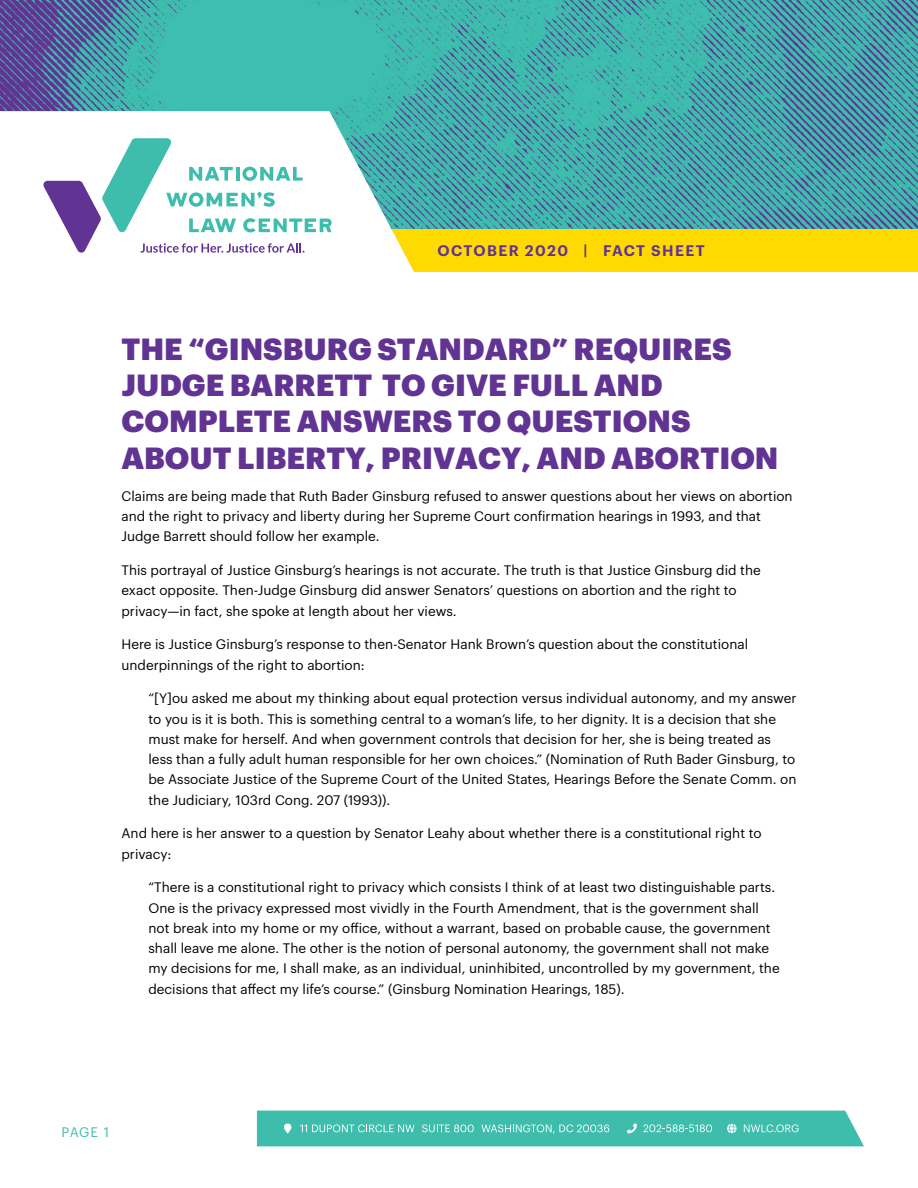
<style>
.page{position:relative;width:918px;height:1188px;background:#fff}
.page>*{position:absolute;margin:0;border:0;box-sizing:border-box;transform-origin:0 0}
.t1{font:900 30px/36.2px "Graphik";color:#613393}
.t2{font:600 15px "Graphik";letter-spacing:.095em;color:#613393}
.t3{font:13.5px/20.2px "Graphik";color:#000}
.t4{font:13.5px "Graphik";color:#3ebdad}
</style>
<div class="page">
<img style="left:0;top:0;width:918px;height:229px">
<div style="left:370px;top:229px;width:548px;height:42px;background:#ffda00"></div>
<svg style="left:0;top:111px;width:422px;height:161px"></svg>
<svg style="left:43px;top:138px;width:289px;height:115px"></svg>
<svg style="left:257px;top:1111px;width:607px;height:35px"></svg>
<p class="t2" style="left:437px;top:239px;width:269px">OCTOBER 2020 | FACT SHEET</p>
<h1 class="t1" style="left:121px;top:331px;width:659px">THE “GINSBURG STANDARD” REQUIRES JUDGE BARRETT TO GIVE FULL AND COMPLETE ANSWERS TO QUESTIONS ABOUT LIBERTY, PRIVACY, AND ABORTION</h1>
<p class="t3" style="left:122px;top:485px;width:673px">Claims are being made that Ruth Bader Ginsburg refused to answer questions about her views on abortion and the right to privacy and liberty during her Supreme Court confirmation hearings in 1993, and that<br>Judge Barrett should follow her example.</p>
<p class="t3" style="left:122px;top:559px;width:641px">This portrayal of Justice Ginsburg’s hearings is not accurate. The truth is that Justice Ginsburg did the exact opposite. Then-Judge Ginsburg did answer Senators’ questions on abortion and the right to privacy—in fact, she spoke at length about her views.</p>
<p class="t3" style="left:122px;top:633px;width:628px">Here is Justice Ginsburg’s response to then-Senator Hank Brown’s question about the constitutional underpinnings of the right to abortion:</p>
<p class="t3" style="left:148px;top:687px;width:650px">“[Y]ou asked me about my thinking about equal protection versus individual autonomy, and my answer to you is it is both. This is something central to a woman’s life, to her dignity. It is a decision that she must make for herself. And when government controls that decision for her, she is being treated as less than a fully adult human responsible for her own choices.” (Nomination of Ruth Bader Ginsburg, to be Associate Justice of the Supreme Court of the United States, Hearings Before the Senate Comm. on the Judiciary, 103rd Cong. 207 (1993)).</p>
<p class="t3" style="left:122px;top:822px;width:642px">And here is her answer to a question by Senator Leahy about whether there is a constitutional right to privacy:</p>
<p class="t3" style="left:148px;top:876px;width:633px">“There is a constitutional right to privacy which consists I think of at least two distinguishable parts.<br>One is the privacy expressed most vividly in the Fourth Amendment, that is the government shall not break into my home or my office, without a warrant, based on probable cause, the government shall leave me alone. The other is the notion of personal autonomy, the government shall not make my decisions for me, I shall make, as an individual, uninhibited, uncontrolled by my government, the decisions that affect my life’s course.” (Ginsburg Nomination Hearings, 185).</p>
<p class="t4" style="left:62px;top:1122px;width:49px">PAGE 1</p>
</div>
